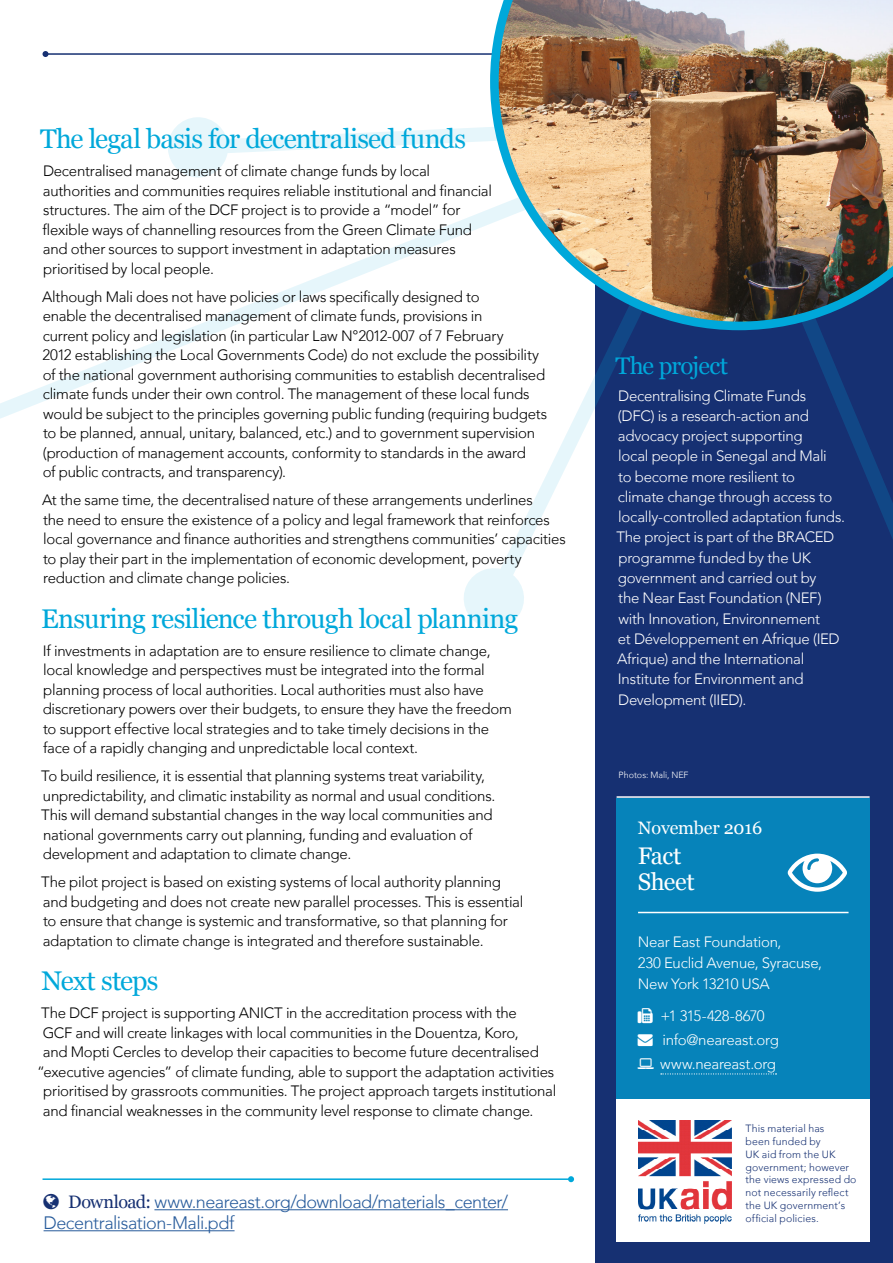
<style>
.page{position:relative;width:893px;height:1263px;background:#fff}
.page>*{position:absolute;margin:0;border:0;box-sizing:border-box;transform-origin:0 0}
.t1{font:59.25px "Font Awesome";color:#fff}
.t2{font:27px "Georgia";letter-spacing:-.025em;color:#00a8da}
.t3{font:24px "Georgia";letter-spacing:-.035em;color:#00a8da}
.t4{font:24px/25.5px "Georgia";letter-spacing:-.025em;color:#fff}
.t5{font:300 18px/21px "Avenir";letter-spacing:-.025em;color:#275b9b}
.t6{font:18px "Georgia";letter-spacing:-.01em;color:#fff}
.t7{font:300 15px/19.5px "Avenir";letter-spacing:-.015em;color:#000}
.t8{font:300 15px/20.2px "Avenir";letter-spacing:-.015em;color:#fff}
.t9{font:300 15px "Avenir";letter-spacing:-.045em;color:#fff}
.t10{font:300 10.5px/12.8px "Avenir";letter-spacing:.015em;color:#163072}
.t11{font:300 9px "Avenir";letter-spacing:-.005em;color:#fff}
.s1{font-family:"Georgia";font-weight:400;color:#163072}
</style>
<div class="page">
<svg style="left:464px;top:575px;width:53px;height:54px"></svg>
<svg style="left:475px;top:443px;width:103px;height:174px"></svg>
<svg style="left:0;top:52px;width:595px;height:391px"></svg>
<div style="left:595px;top:0;width:298px;height:1263px;background:#163072"></div>
<svg style="left:744px;top:330px;width:149px;height:209px"></svg>
<svg style="left:595px;top:330px;width:149px;height:77px"></svg>
<svg style="left:167px;top:52px;width:323px;height:238px"></svg>
<div style="left:617px;top:798px;width:253px;height:301px;background:#0683ba"></div>
<div style="left:617px;top:1099px;width:253px;height:143px;background:#fff"></div>
<svg style="left:661px;top:1073px;width:115px;height:1px"></svg>
<img style="left:638px;top:1120px;width:94px;height:103px">
<hr style="left:617px;top:796px;width:253px;height:2px;background:#fff">
<hr style="left:638px;top:912px;width:210px;height:1px;background:#fff">
<hr style="left:46px;top:53px;width:483px;height:2px;background:#163072">
<svg style="left:43px;top:51px;width:6px;height:6px"></svg>
<hr style="left:154px;top:1209px;width:354px;height:1px;background:#275b9b">
<hr style="left:44px;top:1230px;width:191px;height:1px;background:#275b9b">
<hr style="left:43px;top:1178px;width:528px;height:2px;background:#00a8da">
<svg style="left:568px;top:1176px;width:6px;height:6px"></svg>
<img style="left:490px;top:0;width:403px;height:330px">
<h2 class="t2" style="left:40px;top:119px;width:428px">The legal basis for decentralised funds</h2>
<p class="t7" style="left:43px;top:161px;width:451px">Decentralised management of climate change funds by local authorities and communities requires reliable institutional and financial structures. The aim of the DCF project is to provide a “model” for flexible ways of channelling resources from the Green Climate Fund and other sources to support investment in adaptation measures prioritised by local people.</p>
<p class="t7" style="left:42px;top:287px;width:507px">Although Mali does not have policies or laws specifically designed to<br>enable the decentralised management of climate funds, provisions in<br>current policy and legislation (in particular Law N°2012-007 of 7 February<br>2012 establishing the Local Governments Code) do not exclude the possibility of the national government authorising communities to establish decentralised climate funds under their own control. The management of these local funds would be subject to the principles governing public funding (requiring budgets to be planned, annual, unitary, balanced, etc.) and to government supervision (production of management accounts, conformity to standards in the award<br>of public contracts, and transparency).</p>
<p class="t7" style="left:42px;top:490px;width:525px">At the same time, the decentralised nature of these arrangements underlines<br>the need to ensure the existence of a policy and legal framework that reinforces local governance and finance authorities and strengthens communities’ capacities to play their part in the implementation of economic development, poverty reduction and climate change policies.</p>
<h2 class="t2" style="left:41px;top:599px;width:479px">Ensuring resilience through local planning</h2>
<p class="t7" style="left:43px;top:641px;width:471px">If investments in adaptation are to ensure resilience to climate change, local knowledge and perspectives must be integrated into the formal planning process of local authorities. Local authorities must also have discretionary powers over their budgets, to ensure they have the freedom to support effective local strategies and to take timely decisions in the face of a rapidly changing and unpredictable local context.</p>
<p class="t7" style="left:41px;top:766px;width:456px">To build resilience, it is essential that planning systems treat variability, unpredictability, and climatic instability as normal and usual conditions.<br>This will demand substantial changes in the way local communities and national governments carry out planning, funding and evaluation of development and adaptation to climate change.</p>
<p class="t7" style="left:41px;top:872px;width:483px">The pilot project is based on existing systems of local authority planning and budgeting and does not create new parallel processes. This is essential to ensure that change is systemic and transformative, so that planning for adaptation to climate change is integrated and therefore sustainable.</p>
<h2 class="t2" style="left:42px;top:961px;width:118px">Next steps</h2>
<p class="t7" style="left:41px;top:1003px;width:477px">The DCF project is supporting ANICT in the accreditation process with the</p>
<p class="t7" style="left:43px;top:1023px;width:477px">GCF and will create linkages with local communities in the Douentza, Koro,</p>
<p class="t7" style="left:43px;top:1042px;width:498px">and Mopti Cercles to develop their capacities to become future decentralised</p>
<p class="t7" style="left:37px;top:1062px;width:519px">“executive agencies” of climate funding, able to support the adaptation activities</p>
<p class="t7" style="left:43px;top:1081px;width:515px">prioritised by grassroots communities. The project approach targets institutional</p>
<p class="t7" style="left:43px;top:1101px;width:492px">and financial weaknesses in the community level response to climate change.</p>
<p class="t5" style="left:44px;top:1192px;width:466px;text-indent:25px"><span class="s1">Download:</span> www.neareast.org/download/materials_center/<br>Decentralisation-Mali.pdf</p>
<h3 class="t3" style="left:615px;top:348px;width:114px">The project</h3>
<p class="t8" style="left:616px;top:385px;width:230px">Decentralising Climate Funds<br>(DFC) is a research-action and advocacy project supporting<br>local people in Senegal and Mali<br>to become more resilient to<br>climate change through access to locally-controlled adaptation funds.<br>The project is part of the BRACED programme funded by the UK government and carried out by<br>the Near East Foundation (NEF) with Innovation, Environnement<br>et Développement en Afrique (IED<br>Afrique) and the International<br>Institute for Environment and<br>Development (IIED).</p>
<p class="t11" style="left:619px;top:770px;width:71px">Photos: Mali, NEF</p>
<p class="t6" style="left:638px;top:815px;width:126px">November 2016</p>
<h3 class="t4" style="left:638px;top:842px;width:59px">Fact<br>Sheet</h3>
<h1 class="t1" style="left:788px;top:841px;width:61px">■</h1>
<p class="t8" style="left:638px;top:931px;width:186px;line-height:21px">Near East Foundation,<br>230 Euclid Avenue, Syracuse,<br>New York 13210 USA</p>
<p class="t9" style="left:661px;top:1007px;width:106px">+1 315-428-8670</p>
<p class="t8" style="left:638px;top:1028px;width:143px;line-height:24px;text-align:right">→ info@neareast.org www.neareast.org</p>
<p class="t10" style="left:746px;top:1122px;width:112px">This material has<br>been funded by<br>UK aid from the UK government; however the views expressed do not necessarily reflect the UK government’s official policies.</p>
</div>
